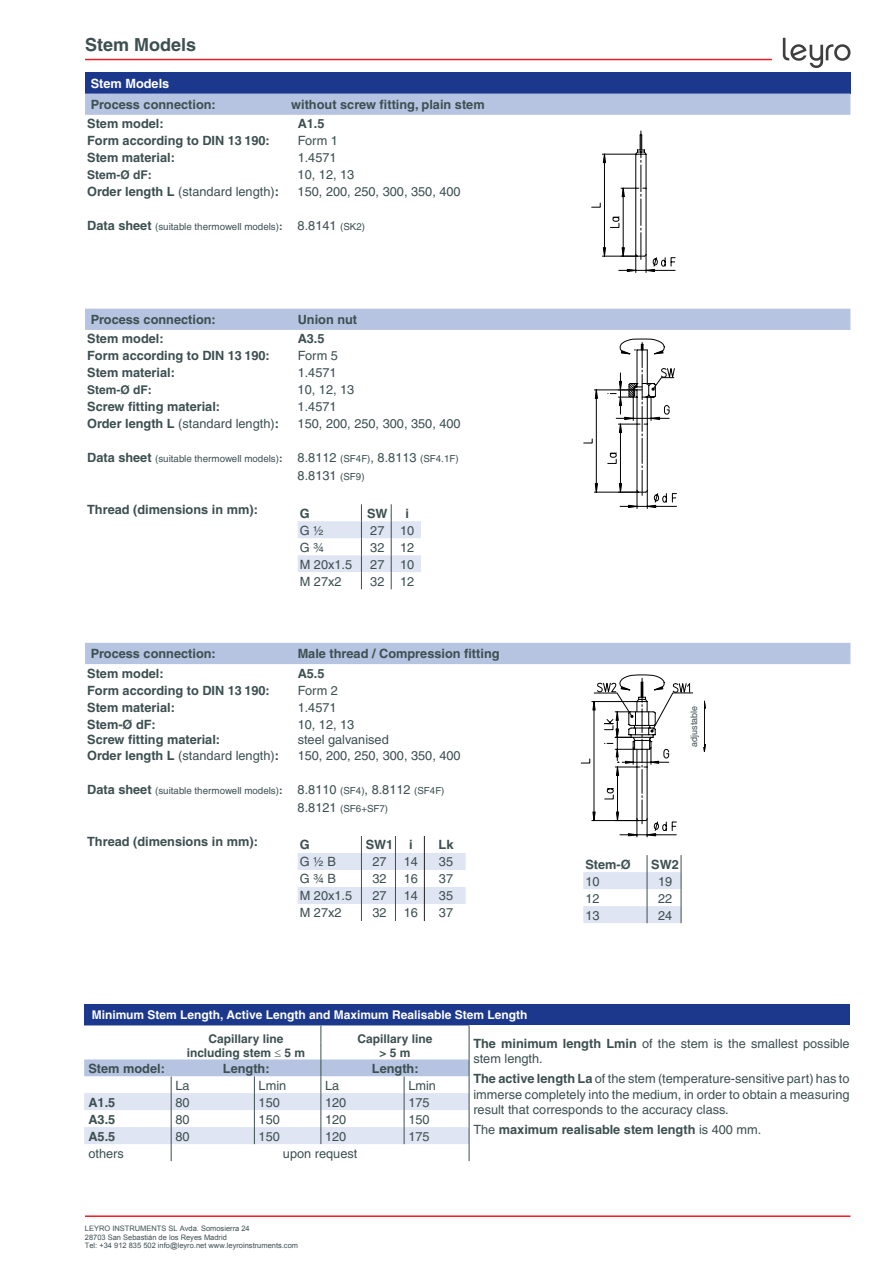
<style>
.page{position:relative;width:893px;height:1263px;background:#fff}
.page>*{position:absolute;margin:0;border:0;box-sizing:border-box;transform-origin:0 0}
.t1{font:700 18px "Helvetica";color:#3d4f51}
.t2{font:12.75px/15.3px "Helvetica";color:#3d4f51}
.t3{font:700 12.75px "Helvetica";color:#3d4f51}
.t4{font:700 12.75px "Helvetica";color:#fff}
.t5{font:700 12px/14.4px "Helvetica";color:#3d4f51;text-align:center}
.t6{font:700 12px "Helvetica";color:#fff}
.t7{font:9.75px/17.9px "Helvetica";color:#3d4f51}
.t8{font:9px "Helvetica";color:#3d4f51}
.t9{font:7.5px/8.4px "Arial";color:#3d4f51}
.s1{font-weight:700}
.s2{font-weight:700;font-size:12.75px}
.s3{font-weight:700;font-size:10.5px}
.s4{font-size:12.75px}
.s5{font-size:9.75px}
.s6{font-weight:400}
</style>
<div class="page">
<hr style="left:85px;top:59px;width:765px;height:1px;background:#ee1d23">
<hr style="left:85px;top:1215px;width:765px;height:2px;background:#ee1d23">
<div style="left:85px;top:72px;width:765px;height:22px;background:#1b388c"></div>
<div style="left:85px;top:94px;width:765px;height:21px;background:#b6c4e1"></div>
<div style="left:85px;top:643px;width:765px;height:21px;background:#b6c4e1"></div>
<svg style="left:298px;top:836px;width:168px;height:85px"></svg>
<div style="left:84px;top:1004px;width:766px;height:21px;background:#1b388c"></div>
<svg style="left:84px;top:1025px;width:386px;height:136px"></svg>
<div style="left:85px;top:309px;width:765px;height:21px;background:#b6c4e1"></div>
<svg style="left:298px;top:504px;width:123px;height:85px"></svg>
<svg style="left:591px;top:131px;width:85px;height:142px"></svg>
<svg style="left:583px;top:338px;width:94px;height:171px"></svg>
<svg style="left:581px;top:674px;width:125px;height:163px"></svg>
<svg style="left:583px;top:855px;width:99px;height:68px"></svg>
<div style="left:687px;top:701px;width:16px;height:46px;background:#fff"></div>
<img style="left:772px;top:37px;width:79px;height:31px">
<h1 class="t1" style="left:85px;top:34px;width:113px">Stem Models</h1>
<p class="t4" style="left:91px;top:76px;width:80px">Stem Models</p>
<p class="t3" style="left:91px;top:97px;width:127px">Process connection:</p>
<p class="t3" style="left:291px;top:97px;width:195px">without screw fitting, plain stem</p>
<p class="t3" style="left:87px;top:116px;width:78px">Stem model:</p>
<p class="t3" style="left:298px;top:116px;width:28px">A1.5</p>
<p class="t3" style="left:87px;top:133px;width:184px">Form according to DIN 13 190:</p>
<p class="t2" style="left:298px;top:133px;width:42px">Form 1</p>
<p class="t3" style="left:87px;top:150px;width:89px">Stem material:</p>
<p class="t2" style="left:298px;top:150px;width:40px">1.4571</p>
<p class="t5" style="left:87px;top:167px;width:66px">Stem-Ø dF:</p>
<p class="t2" style="left:298px;top:167px;width:58px">10, 12, 13</p>
<p class="t2" style="left:87px;top:184px;width:193px"><span class="s1">Order length L</span> (standard length)<span class="s1">:</span></p>
<p class="t2" style="left:298px;top:184px;width:165px">150, 200, 250, 300, 350, 400</p>
<p class="t7" style="left:87px;top:218px;width:279px"><span class="s2">Data sheet</span> (suitable thermowell models)<span class="s3">:</span> <span class="s4">8.8141</span> (SK2)</p>
<p class="t3" style="left:91px;top:312px;width:127px">Process connection:</p>
<p class="t3" style="left:298px;top:312px;width:61px">Union nut</p>
<p class="t3" style="left:87px;top:331px;width:78px">Stem model:</p>
<p class="t3" style="left:298px;top:331px;width:28px">A3.5</p>
<p class="t3" style="left:87px;top:348px;width:184px">Form according to DIN 13 190:</p>
<p class="t2" style="left:298px;top:348px;width:42px">Form 5</p>
<p class="t3" style="left:87px;top:365px;width:89px">Stem material:</p>
<p class="t2" style="left:298px;top:365px;width:40px">1.4571</p>
<p class="t5" style="left:87px;top:382px;width:66px">Stem-Ø dF:</p>
<p class="t2" style="left:298px;top:382px;width:58px">10, 12, 13</p>
<p class="t3" style="left:87px;top:399px;width:135px">Screw fitting material:</p>
<p class="t2" style="left:298px;top:399px;width:40px">1.4571</p>
<p class="t2" style="left:87px;top:416px;width:193px"><span class="s1">Order length L</span> (standard length)<span class="s1">:</span></p>
<p class="t2" style="left:298px;top:416px;width:165px">150, 200, 250, 300, 350, 400</p>
<p class="t7" style="left:87px;top:450px;width:373px"><span class="s2">Data sheet</span> (suitable thermowell models)<span class="s3">:</span> <span class="s4">8.8112</span> (SF4F)<span class="s4">, 8.8113</span> (SF4.1F)</p>
<p class="t2" style="left:298px;top:468px;width:68px">8.8131 <span class="s5">(SF9)</span></p>
<p class="t3" style="left:87px;top:502px;width:172px">Thread (dimensions in mm):</p>
<p class="t3" style="left:300px;top:505px;width:11px">G</p>
<p class="t3" style="left:367px;top:505px;width:22px">SW</p>
<p class="t3" style="left:405px;top:505px;width:5px">i</p>
<p class="t2" style="left:300px;top:523px;width:26px">G ½</p>
<p class="t2" style="left:370px;top:523px;width:45px">27 10</p>
<p class="t2" style="left:300px;top:540px;width:26px">G ¾</p>
<p class="t2" style="left:370px;top:540px;width:45px">32 12</p>
<p class="t2" style="left:300px;top:557px;width:54px">M 20x1.5</p>
<p class="t2" style="left:370px;top:557px;width:45px">27 10</p>
<p class="t2" style="left:300px;top:574px;width:43px">M 27x2</p>
<p class="t2" style="left:370px;top:574px;width:45px">32 12</p>
<p class="t3" style="left:91px;top:646px;width:127px">Process connection:</p>
<p class="t3" style="left:298px;top:646px;width:203px">Male thread / Compression fitting</p>
<p class="t3" style="left:87px;top:665px;width:78px">Stem model:</p>
<p class="t3" style="left:298px;top:665px;width:28px">A5.5</p>
<p class="t3" style="left:87px;top:682px;width:184px">Form according to DIN 13 190:</p>
<p class="t2" style="left:298px;top:682px;width:42px">Form 2</p>
<p class="t3" style="left:87px;top:699px;width:89px">Stem material:</p>
<p class="t2" style="left:298px;top:699px;width:40px">1.4571</p>
<p class="t3" style="left:87px;top:716px;width:70px">Stem-Ø dF:</p>
<p class="t2" style="left:298px;top:716px;width:58px">10, 12, 13</p>
<p class="t3" style="left:87px;top:732px;width:135px">Screw fitting material:</p>
<p class="t2" style="left:298px;top:732px;width:93px">steel galvanised</p>
<p class="t2" style="left:87px;top:748px;width:193px"><span class="s1">Order length L</span> (standard length)<span class="s1">:</span></p>
<p class="t2" style="left:298px;top:748px;width:165px">150, 200, 250, 300, 350, 400</p>
<p class="t7" style="left:298px;top:782px;width:148px;text-indent:-210px"><span class="s2">Data sheet</span> (suitable thermowell models)<span class="s3">:</span> <span class="s4">8.8110</span> (SF4)<span class="s4">, 8.8112</span> (SF4F)<br><span class="s4">8.8121</span> (SF6+SF7)</p>
<p class="t3" style="left:87px;top:833px;width:172px">Thread (dimensions in mm):</p>
<p class="t3" style="left:300px;top:837px;width:11px">G</p>
<p class="t3" style="left:366px;top:837px;width:49px">SW1 i</p>
<p class="t3" style="left:439px;top:837px;width:16px">Lk</p>
<p class="t2" style="left:300px;top:854px;width:38px">G ½ B</p>
<p class="t2" style="left:372px;top:854px;width:16px">27</p>
<p class="t2" style="left:404px;top:854px;width:16px">14</p>
<p class="t2" style="left:439px;top:854px;width:16px">35</p>
<p class="t2" style="left:300px;top:871px;width:38px">G ¾ B</p>
<p class="t2" style="left:372px;top:871px;width:16px">32</p>
<p class="t2" style="left:404px;top:871px;width:16px">16</p>
<p class="t2" style="left:439px;top:871px;width:16px">37</p>
<p class="t2" style="left:300px;top:888px;width:54px">M 20x1.5</p>
<p class="t2" style="left:372px;top:888px;width:16px">27</p>
<p class="t2" style="left:404px;top:888px;width:16px">14</p>
<p class="t2" style="left:439px;top:888px;width:16px">35</p>
<p class="t2" style="left:300px;top:905px;width:43px">M 27x2</p>
<p class="t2" style="left:372px;top:905px;width:16px">32</p>
<p class="t2" style="left:404px;top:905px;width:16px">16</p>
<p class="t2" style="left:439px;top:905px;width:16px">37</p>
<p class="t8" style="left:689px;top:747px;width:42px;rotate:-90deg">adjustable</p>
<p class="t3" style="left:585px;top:856px;width:47px">Stem-Ø</p>
<p class="t3" style="left:651px;top:856px;width:29px">SW2</p>
<p class="t2" style="left:585px;top:873px;width:16px">10</p>
<p class="t2" style="left:658px;top:873px;width:16px">19</p>
<p class="t2" style="left:585px;top:890px;width:16px">12</p>
<p class="t2" style="left:658px;top:890px;width:16px">22</p>
<p class="t2" style="left:585px;top:907px;width:16px">13</p>
<p class="t2" style="left:658px;top:907px;width:16px">24</p>
<p class="t6" style="left:92px;top:1008px;width:437px">Minimum Stem Length, Active Length and Maximum Realisable Stem Length</p>
<p class="t5" style="left:187px;top:1031px;width:120px">Capillary line including stem ≤ 5 m</p>
<p class="t5" style="left:358px;top:1031px;width:76px">Capillary line &gt; 5 m</p>
<p class="t2" style="left:473px;top:1036px;width:378px"><span class="s1">The minimum length Lmin</span> of the stem is the smallest possible stem length.</p>
<p class="t2" style="left:473px;top:1071px;width:378px;text-align:justify"><span class="s1">The active length La</span> of the stem (temperature-sensitive part) has to immerse completely into the medium, in order to obtain a measuring result that corresponds to the accuracy class.</p>
<p class="t3" style="left:473px;top:1122px;width:290px"><span class="s6">The</span> maximum realisable stem length <span class="s6">is 400 mm.</span></p>
<p class="t3" style="left:88px;top:1061px;width:78px">Stem model:</p>
<p class="t3" style="left:223px;top:1061px;width:48px">Length:</p>
<p class="t3" style="left:372px;top:1061px;width:48px">Length:</p>
<p class="t2" style="left:175px;top:1077px;width:16px">La</p>
<p class="t2" style="left:259px;top:1077px;width:29px">Lmin</p>
<p class="t2" style="left:325px;top:1077px;width:16px">La</p>
<p class="t2" style="left:408px;top:1077px;width:29px">Lmin</p>
<p class="t3" style="left:88px;top:1094px;width:28px">A1.5</p>
<p class="t2" style="left:175px;top:1094px;width:16px">80</p>
<p class="t2" style="left:259px;top:1094px;width:23px">150</p>
<p class="t2" style="left:325px;top:1094px;width:23px">120</p>
<p class="t2" style="left:408px;top:1094px;width:23px">175</p>
<p class="t3" style="left:88px;top:1111px;width:28px">A3.5</p>
<p class="t2" style="left:175px;top:1111px;width:16px">80</p>
<p class="t2" style="left:259px;top:1111px;width:23px">150</p>
<p class="t2" style="left:325px;top:1111px;width:23px">120</p>
<p class="t2" style="left:408px;top:1111px;width:23px">150</p>
<p class="t3" style="left:88px;top:1128px;width:28px">A5.5</p>
<p class="t2" style="left:175px;top:1128px;width:16px">80</p>
<p class="t2" style="left:259px;top:1128px;width:23px">150</p>
<p class="t2" style="left:325px;top:1128px;width:23px">120</p>
<p class="t2" style="left:408px;top:1128px;width:23px">175</p>
<p class="t2" style="left:88px;top:1145px;width:37px">others</p>
<p class="t2" style="left:283px;top:1145px;width:76px">upon request</p>
<p class="t9" style="left:85px;top:1224px;width:215px">LEYRO INSTRUMENTS SL Avda. Somosierra 24<br>28703 San Sebastián de los Reyes Madrid<br>Tel: +34 912 835 502 info@leyro.net www.leyroinstruments.com</p>
</div>
